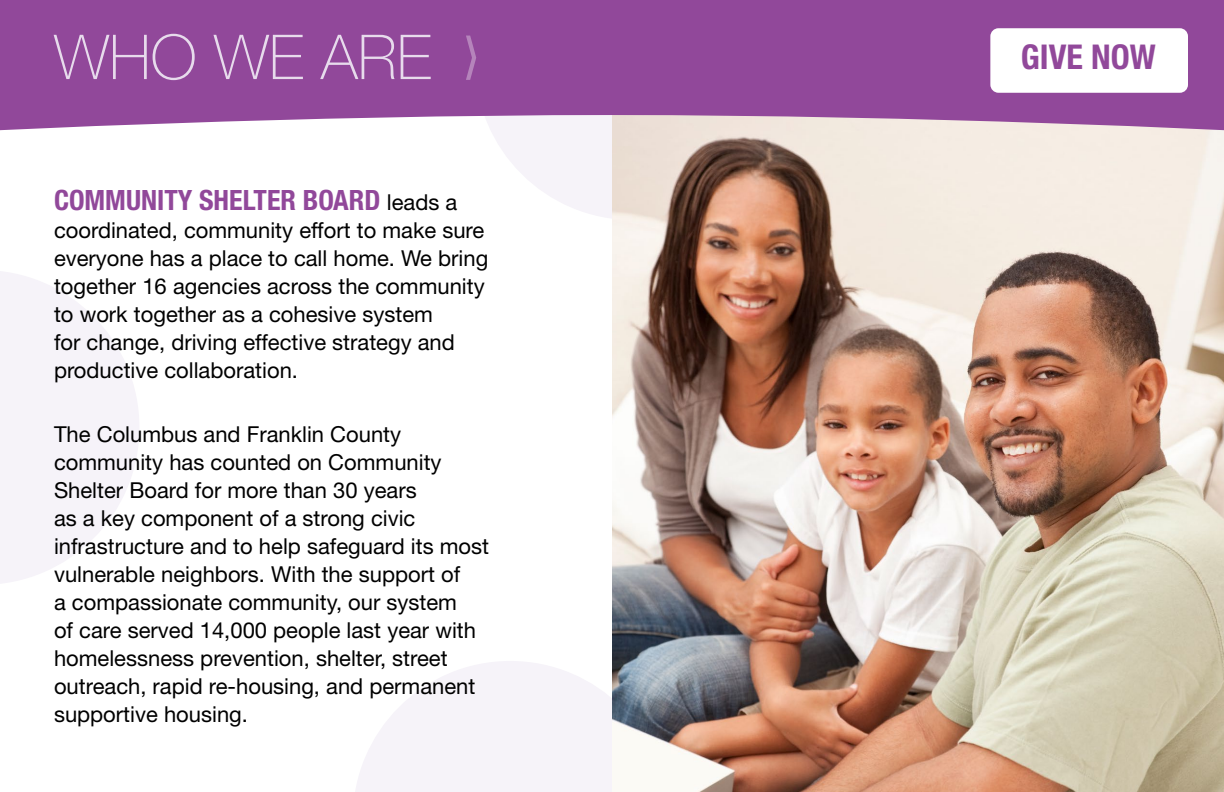
<style>
.page{position:relative;width:1224px;height:792px;background:#fff}
.page>*{position:absolute;margin:0;border:0;box-sizing:border-box;transform-origin:0 0}
.t1{font:100 62px "Helvetica Neue LT Std";color:#e7dbec}
.t2{font:700 condensed 34.2px "Helvetica Neue LT Std";color:#91489a}
.t3{font:700 condensed 28px "Helvetica Neue LT Std";color:#91489a}
.t4{font:22px/28px "Helvetica Neue LT Std";color:#000}
.s1{font-weight:400;font-stretch:normal;font-size:22px;color:#000}
</style>
<div class="page">
<svg style="left:0;top:271px;width:139px;height:312px;fill:#f6f3f9"></svg>
<svg style="left:491px;top:131px;width:121px;height:87px;fill:#f6f3f9"></svg>
<svg style="left:355px;top:661px;width:257px;height:131px;fill:#f6f3f9"></svg>
<img style="left:612px;top:131px;width:612px;height:661px">
<svg style="left:0;top:0;width:1224px;height:131px;background:#9a56a1"></svg>
<svg style="left:466px;top:36px;width:10px;height:44px"></svg>
<div style="left:990px;top:28px;width:198px;height:65px;background:#fff;border-radius:8px"></div>
<h1 class="t1" style="left:54px;top:22px;width:379px">WHO WE ARE</h1>
<p class="t3" style="left:54px;top:183px;width:405px">COMMUNITY SHELTER BOARD <span class="s1">leads a</span></p>
<p class="t4" style="left:54px;top:216px;width:436px">coordinated, community effort to make sure everyone has a place to call home. We bring together 16 agencies across the community to work together as a cohesive system<br>for change, driving effective strategy and productive collaboration.</p>
<p class="t4" style="left:54px;top:420px;width:437px">The Columbus and Franklin County community has counted on Community Shelter Board for more than 30 years<br>as a key component of a strong civic infrastructure and to help safeguard its most vulnerable neighbors. With the support of<br>a compassionate community, our system<br>of care served 14,000 people last year with homelessness prevention, shelter, street outreach, rapid re-housing, and permanent supportive housing.</p>
<h2 class="t2" style="left:1021px;top:36px;width:136px">GIVE NOW</h2>
</div>
